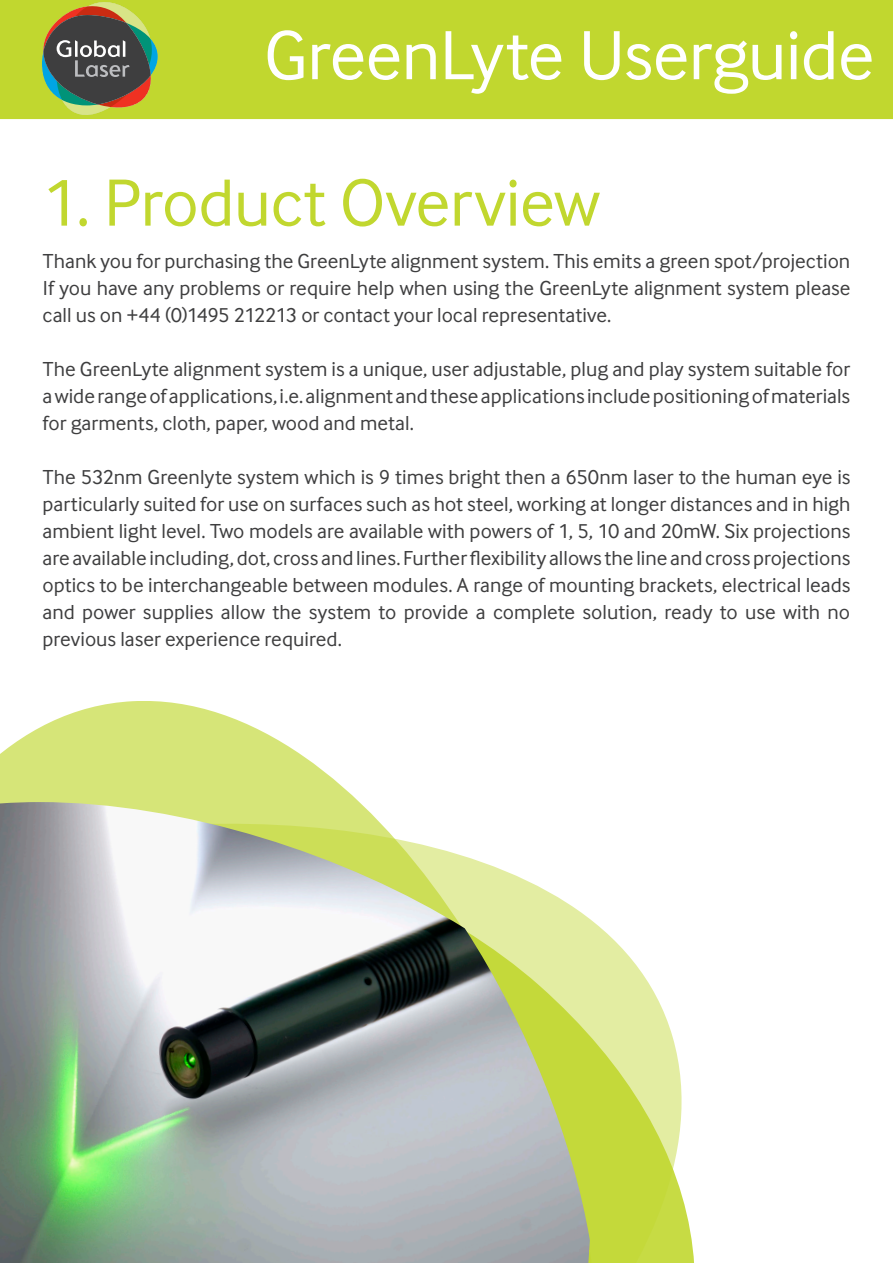
<style>
.page{position:relative;width:893px;height:1263px;background:#fff}
.page>*{position:absolute;margin:0;border:0;box-sizing:border-box;transform-origin:0 0}
.Paragraph_Style_1{font:72px "Inter Face";letter-spacing:-.01em;color:#fff}
.Paragraph_Style_1-2{font:69px "Inter Face";letter-spacing:-.01em;color:#c1d72f}
.Paragraph_Style_1-3{font:21px/27px "Inter Face";color:#3e3e3f;text-align:justify}
</style>
<div class="page">
<svg style="left:0;top:701px;width:359px;height:101px;fill:#d6e578"></svg>
<svg style="left:590px;top:919px;width:92px;height:344px"></svg>
<img style="left:0;top:802px;width:590px;height:461px">
<div style="left:1px;top:1px;width:891px;height:117px;background:#c1d72f"></div>
<div style="left:0;top:0;width:893px;height:119px;border:2px solid #c1d72f"></div>
<svg style="left:42px;top:0;width:116px;height:118px"></svg>
<p class="Paragraph_Style_1" style="left:264px;top:14px;width:612px">GreenLyte Userguide</p>
<p class="Paragraph_Style_1-2" style="left:43px;top:164px;width:558px">1. Product Overview</p>
<p class="Paragraph_Style_1-3" style="left:43px;top:247px;width:809px">Thank you for purchasing the GreenLyte alignment system. This emits a green spot/projection</p>
<p class="Paragraph_Style_1-3" style="left:43px;top:274px;width:809px">If you have any problems or require help when using the GreenLyte alignment system please call us on +44 (0)1495 212213 or contact your local representative.</p>
<p class="Paragraph_Style_1-3" style="left:43px;top:355px;width:809px">The GreenLyte alignment system is a unique, user adjustable, plug and play system suitable for a wide range of applications, i.e. alignment and these applications include positioning of materials for garments, cloth, paper, wood and metal.</p>
<p class="Paragraph_Style_1-3" style="left:43px;top:463px;width:809px">The 532nm Greenlyte system which is 9 times bright then a 650nm laser to the human eye is particularly suited for use on surfaces such as hot steel, working at longer distances and in high ambient light level. Two models are available with powers of 1, 5, 10 and 20mW. Six projections are available including, dot, cross and lines. Further flexibility allows the line and cross projections optics to be interchangeable between modules. A range of mounting brackets, electrical leads and power supplies allow the system to provide a complete solution, ready to use with no previous laser experience required.</p>
</div>
